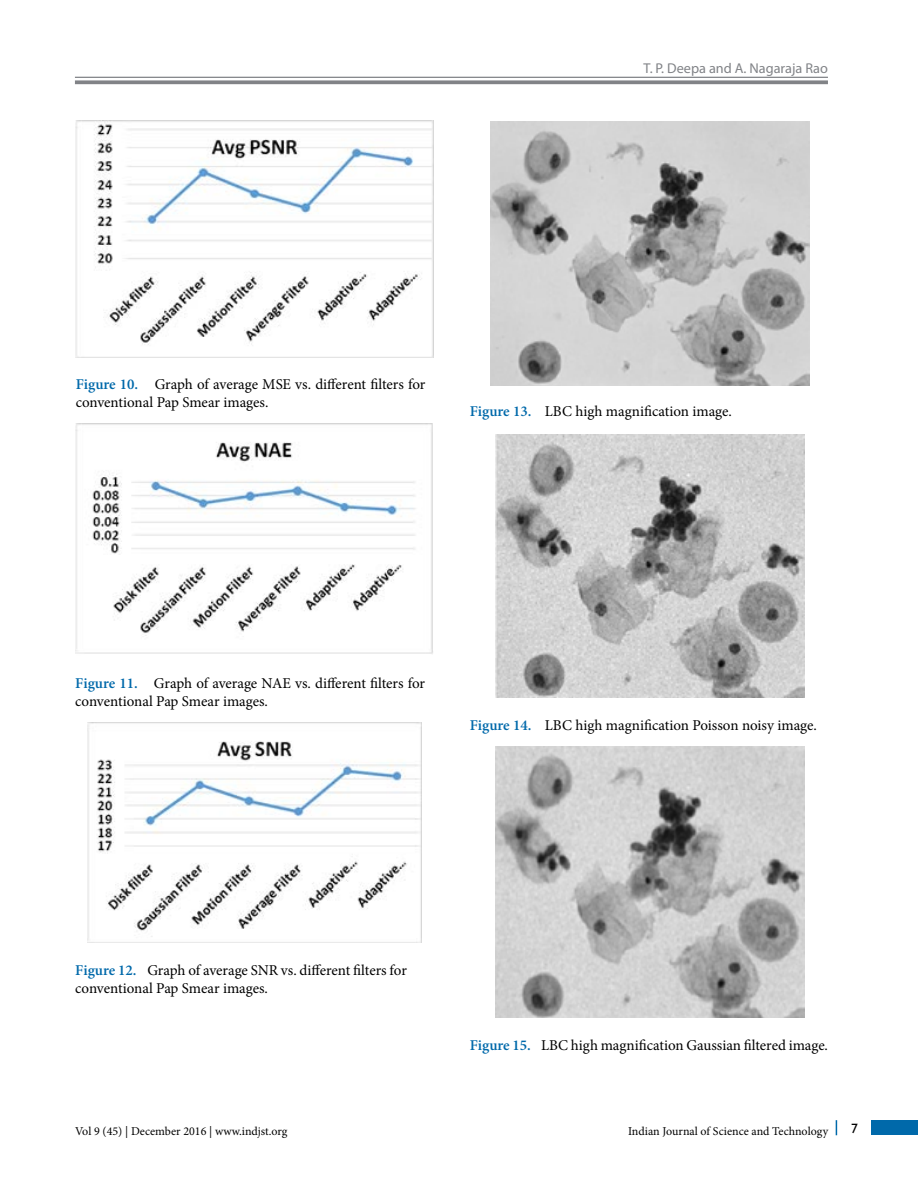
<style>
.page{position:relative;width:918px;height:1188px;background:#fff}
.page>*{position:absolute;margin:0;border:0;box-sizing:border-box;transform-origin:0 0}
.t1{font:15px/18px "Minion Pro";letter-spacing:-.005em;color:#000}
.t2{font:14.25px "Myriad Pro";color:#818387}
.t3{font:13.5px "Gill Sans";color:#000}
.t4{font:12px "Minion Pro";color:#000}
.s1{font-weight:600;color:#0069aa}
</style>
<div class="page">
<hr style="left:75px;top:77px;width:753px;height:1px;background:#818387">
<svg style="left:75px;top:80px;width:753px;height:4px;background:#8e9094"></svg>
<div style="left:872px;top:1120px;width:46px;height:15px;background:#0069aa"></div>
<svg style="left:836px;top:1120px;width:1px;height:15px"></svg>
<img style="left:75px;top:121px;width:358px;height:236px">
<img style="left:75px;top:424px;width:358px;height:230px">
<img style="left:87px;top:723px;width:335px;height:220px">
<img style="left:490px;top:122px;width:320px;height:263px">
<img style="left:495px;top:434px;width:309px;height:264px">
<img style="left:495px;top:747px;width:309px;height:271px">
<p class="t2" style="left:643px;top:60px;width:186px">T. P. Deepa and A. Nagaraja Rao</p>
<p class="t1" style="left:76px;top:375px;width:351px"><span class="s1">Figure 10.</span> Graph of average MSE vs. different filters for conventional Pap Smear images.</p>
<p class="t1" style="left:470px;top:402px;width:264px"><span class="s1">Figure 13.</span> LBC high magnification image.</p>
<p class="t1" style="left:75px;top:674px;width:351px"><span class="s1">Figure 11.</span> Graph of average NAE vs. different filters for conventional Pap Smear images.</p>
<p class="t1" style="left:470px;top:716px;width:349px"><span class="s1">Figure 14.</span> LBC high magnification Poisson noisy image.</p>
<p class="t1" style="left:75px;top:961px;width:333px"><span class="s1">Figure 12.</span> Graph of average SNR vs. different filters for conventional Pap Smear images.</p>
<p class="t1" style="left:470px;top:1037px;width:360px"><span class="s1">Figure 15.</span> LBC high magnification Gaussian filtered image.</p>
<p class="t4" style="left:75px;top:1123px;width:214px">Vol 9 (45) | December 2016 | www.indjst.org</p>
<p class="t4" style="left:628px;top:1123px;width:202px">Indian Journal of Science and Technology</p>
<p class="t3" style="left:851px;top:1121px;width:8px">7</p>
</div>
